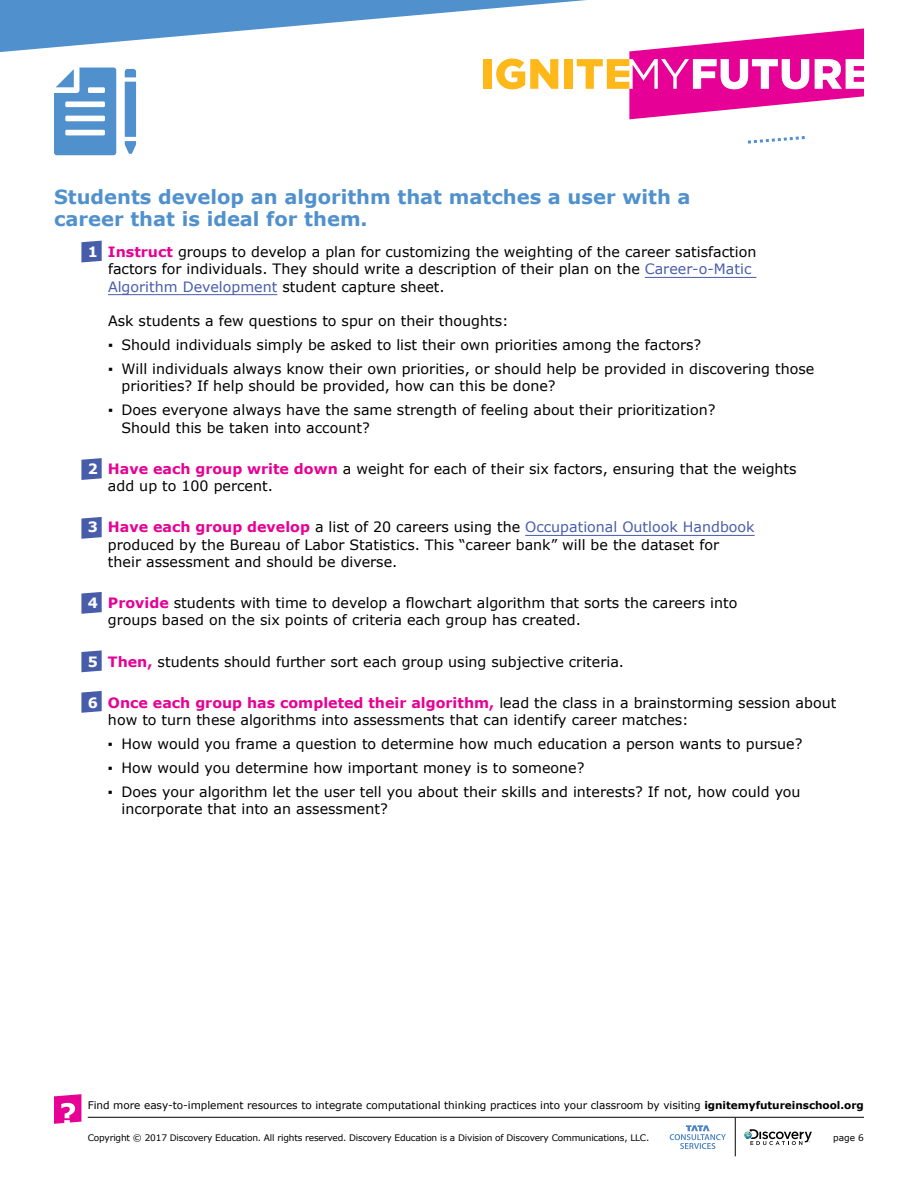
<style>
.page{position:relative;width:918px;height:1188px;background:#fff}
.page>*{position:absolute;margin:0;border:0;box-sizing:border-box;transform-origin:0 0}
.t1{font:700 19.5px/22.5px "Verdana";color:#5091cd}
.t2{font:14.25px/17.2px "Verdana";color:#000}
.t3{font:10.5px "Verdana";letter-spacing:-.005em;color:#000}
.t4{font:9px "Verdana";letter-spacing:-.02em;color:#000}
.s1{font-weight:700;color:#fff}
.s2{font-weight:700;color:#e70095}
.s3{color:#485daa}
.s4{font-weight:700}
</style>
<div class="page">
<svg style="left:670px;top:1125px;width:56px;height:24px"></svg>
<svg style="left:744px;top:1129px;width:68px;height:16px"></svg>
<hr style="left:735px;top:1118px;width:1px;height:38px;background:#000">
<hr style="left:88px;top:1117px;width:776px;height:1px;background:#000">
<svg style="left:54px;top:1094px;width:27px;height:30px"></svg>
<svg style="left:81px;top:691px;width:21px;height:22px"></svg>
<svg style="left:81px;top:650px;width:21px;height:22px"></svg>
<svg style="left:81px;top:592px;width:21px;height:22px"></svg>
<svg style="left:81px;top:241px;width:21px;height:21px"></svg>
<svg style="left:0;top:0;width:864px;height:155px"></svg>
<svg style="left:81px;top:458px;width:21px;height:22px"></svg>
<svg style="left:81px;top:517px;width:21px;height:22px"></svg>
<hr style="left:645px;top:277px;width:111px;height:1px;background:#485daa">
<hr style="left:108px;top:294px;width:169px;height:1px;background:#485daa">
<hr style="left:525px;top:535px;width:230px;height:1px;background:#485daa">
<h1 class="t1" style="left:54px;top:186px;width:638px">Students develop an algorithm that matches a user with a career that is ideal for them.</h1>
<p class="t2" style="left:108px;top:244px;width:650px;text-indent:-20px"><span class="s1">1</span> <span class="s2">Instruct</span> groups to develop a plan for customizing the weighting of the career satisfaction factors for individuals. They should write a description of their plan on the <span class="s3">Career-o-Matic<br>Algorithm Development</span> student capture sheet.</p>
<p class="t2" style="left:108px;top:313px;width:402px">Ask students a few questions to spur on their thoughts:</p>
<p class="t2" style="left:108px;top:337px;width:595px">▪ Should individuals simply be asked to list their own priorities among the factors?</p>
<p class="t2" style="left:122px;top:361px;width:694px;text-indent:-13px">▪ Will individuals always know their own priorities, or should help be provided in discovering those priorities? If help should be provided, how can this be done?</p>
<p class="t2" style="left:122px;top:402px;width:595px;text-indent:-13px">▪ Does everyone always have the same strength of feeling about their prioritization?<br>Should this be taken into account?</p>
<p class="t2" style="left:108px;top:460px;width:690px;text-indent:-20px"><span class="s1">2</span> <span class="s2">Have each group write down</span> a weight for each of their six factors, ensuring that the weights add up to 100 percent.</p>
<p class="t2" style="left:108px;top:519px;width:648px;text-indent:-20px"><span class="s1">3</span> <span class="s2">Have each group develop</span> a list of 20 careers using the <span class="s3">Occupational Outlook Handbook </span>produced by the Bureau of Labor Statistics. This “career bank” will be the dataset for their assessment and should be diverse.</p>
<p class="t2" style="left:108px;top:595px;width:631px;text-indent:-20px"><span class="s1">4</span> <span class="s2">Provide</span> students with time to develop a flowchart algorithm that sorts the careers into groups based on the six points of criteria each group has created.</p>
<p class="t2" style="left:88px;top:653px;width:538px"><span class="s1">5</span> <span class="s2">Then,</span> students should further sort each group using subjective criteria.</p>
<p class="t2" style="left:108px;top:694px;width:730px;text-indent:-20px"><span class="s1">6</span> <span class="s2">Once each group has completed their algorithm,</span> lead the class in a brainstorming session about how to turn these algorithms into assessments that can identify career matches:</p>
<p class="t2" style="left:108px;top:736px;width:696px">▪ How would you frame a question to determine how much education a person wants to pursue?</p>
<p class="t2" style="left:108px;top:760px;width:478px">▪ How would you determine how important money is to someone?</p>
<p class="t2" style="left:121px;top:784px;width:681px;text-indent:-13px">▪ Does your algorithm let the user tell you about their skills and interests? If not, how could you incorporate that into an assessment?</p>
<p class="t3" style="left:88px;top:1099px;width:778px">Find more easy-to-implement resources to integrate computational thinking practices into your classroom by visiting <span class="s4">ignitemyfutureinschool.org</span></p>
<p class="t4" style="left:88px;top:1132px;width:563px">Copyright © 2017 Discovery Education. All rights reserved. Discovery Education is a Division of Discovery Communications, LLC.</p>
<p class="t4" style="left:833px;top:1132px;width:32px">page 6</p>
</div>
